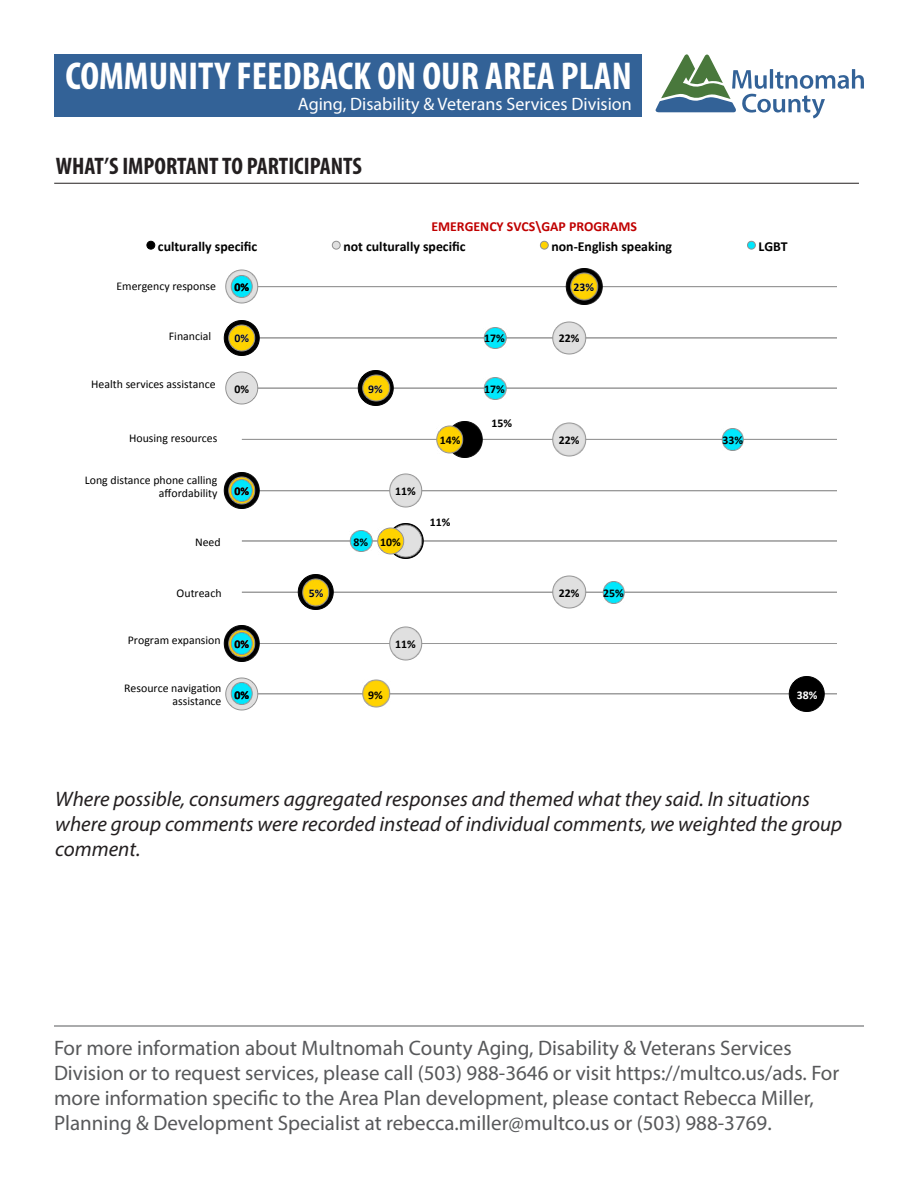
<style>
.page{position:relative;width:918px;height:1188px;background:#fff}
.page>*{position:absolute;margin:0;border:0;box-sizing:border-box;transform-origin:0 0}
.t1{font:700 condensed 39px "Myriad Pro";color:#fff}
.t2{font:700 condensed 24px "Myriad Pro";color:#231f20}
.t3{font:21px/25.2px "Myriad Pro";color:#57585a}
.t4{font:italic 21px/25.2px "Myriad Pro";color:#231f20}
.t5{font:18px "Myriad Pro";color:#fff}
.t6{font:700 13.8px "Calibri";color:#000}
.t7{font:700 13.8px "Calibri";color:#c00000}
.t8{font:11.85px/13.8px "Calibri";color:#000;text-align:right}
.t9{font:700 11.85px "Calibri";color:#000}
.t10{font:700 11.85px "Calibri";color:#fff}
</style>
<div class="page">
<div style="left:55px;top:55px;width:587px;height:62px;background:#336297"></div>
<svg style="left:656px;top:54px;width:208px;height:64px"></svg>
<hr style="left:54px;top:183px;width:805px;height:1px;background:#231f20">
<hr style="left:54px;top:1026px;width:810px;height:1px;background:#57585a">
<hr style="left:242px;top:745px;width:595px;height:1px;background:#979797">
<svg style="left:146px;top:240px;width:691px;height:472px"></svg>
<h1 class="t1" style="left:65px;top:51px;width:568px">COMMUNITY FEEDBACK ON OUR AREA PLAN</h1>
<p class="t5" style="left:298px;top:93px;width:335px">Aging, Disability &amp; Veterans Services Division</p>
<p class="t2" style="left:56px;top:151px;width:307px">WHAT’S IMPORTANT TO PARTICIPANTS</p>
<p class="t7" style="left:431px;top:218px;width:207px">EMERGENCY SVCS\GAP PROGRAMS</p>
<p class="t6" style="left:158px;top:237px;width:101px">culturally specific</p>
<p class="t6" style="left:343px;top:237px;width:124px">not culturally specific</p>
<p class="t6" style="left:551px;top:237px;width:122px">non-English speaking</p>
<p class="t6" style="left:759px;top:237px;width:31px">LGBT</p>
<p class="t8" style="left:116px;top:280px;width:101px">Emergency response</p>
<p class="t8" style="left:169px;top:330px;width:44px">Financial</p>
<p class="t8" style="left:91px;top:378px;width:126px">Health services assistance</p>
<p class="t9" style="left:234px;top:280px;width:16px">0%</p>
<p class="t9" style="left:574px;top:280px;width:22px">23%</p>
<p class="t9" style="left:484px;top:331px;width:22px">17%</p>
<p class="t9" style="left:234px;top:331px;width:16px">0%</p>
<p class="t9" style="left:559px;top:331px;width:22px">22%</p>
<p class="t9" style="left:484px;top:382px;width:22px">17%</p>
<p class="t9" style="left:368px;top:382px;width:16px">9%</p>
<p class="t9" style="left:234px;top:382px;width:16px">0%</p>
<p class="t8" style="left:129px;top:431px;width:90px">Housing resources</p>
<p class="t8" style="left:85px;top:473px;width:134px">Long distance phone calling affordability</p>
<p class="t8" style="left:195px;top:535px;width:27px">Need</p>
<p class="t9" style="left:234px;top:483px;width:16px">0%</p>
<p class="t8" style="left:177px;top:587px;width:46px">Outreach</p>
<p class="t8" style="left:128px;top:634px;width:94px">Program expansion</p>
<p class="t8" style="left:124px;top:681px;width:99px">Resource naviga?on assistance</p>
<p class="t9" style="left:234px;top:636px;width:16px">0%</p>
<p class="t9" style="left:234px;top:687px;width:16px">0%</p>
<p class="t9" style="left:309px;top:585px;width:16px">5%</p>
<p class="t9" style="left:440px;top:433px;width:22px">14%</p>
<p class="t9" style="left:395px;top:483px;width:22px">11%</p>
<p class="t9" style="left:353px;top:534px;width:16px">8%</p>
<p class="t9" style="left:380px;top:534px;width:22px">10%</p>
<p class="t9" style="left:430px;top:515px;width:22px">11%</p>
<p class="t9" style="left:395px;top:636px;width:22px">11%</p>
<p class="t9" style="left:368px;top:687px;width:16px">9%</p>
<p class="t9" style="left:491px;top:415px;width:22px">15%</p>
<p class="t9" style="left:559px;top:433px;width:22px">22%</p>
<p class="t9" style="left:559px;top:585px;width:22px">22%</p>
<p class="t9" style="left:603px;top:585px;width:22px">25%</p>
<p class="t9" style="left:722px;top:432px;width:22px">33%</p>
<p class="t10" style="left:797px;top:687px;width:22px">38%</p>
<p class="t4" style="left:55px;top:786px;width:788px">Where possible, consumers aggregated responses and themed what they said. In situations where group comments were recorded instead of individual comments, we weighted the group comment.</p>
<p class="t3" style="left:54px;top:1035px;width:787px">For more information about Multnomah County Aging, Disability &amp; Veterans Services Division or to request services, please call (503) 988-3646 or visit https://multco.us/ads. For more information specific to the Area Plan development, please contact Rebecca Miller, Planning &amp; Development Specialist at rebecca.miller@multco.us or (503) 988-3769.</p>
</div>
